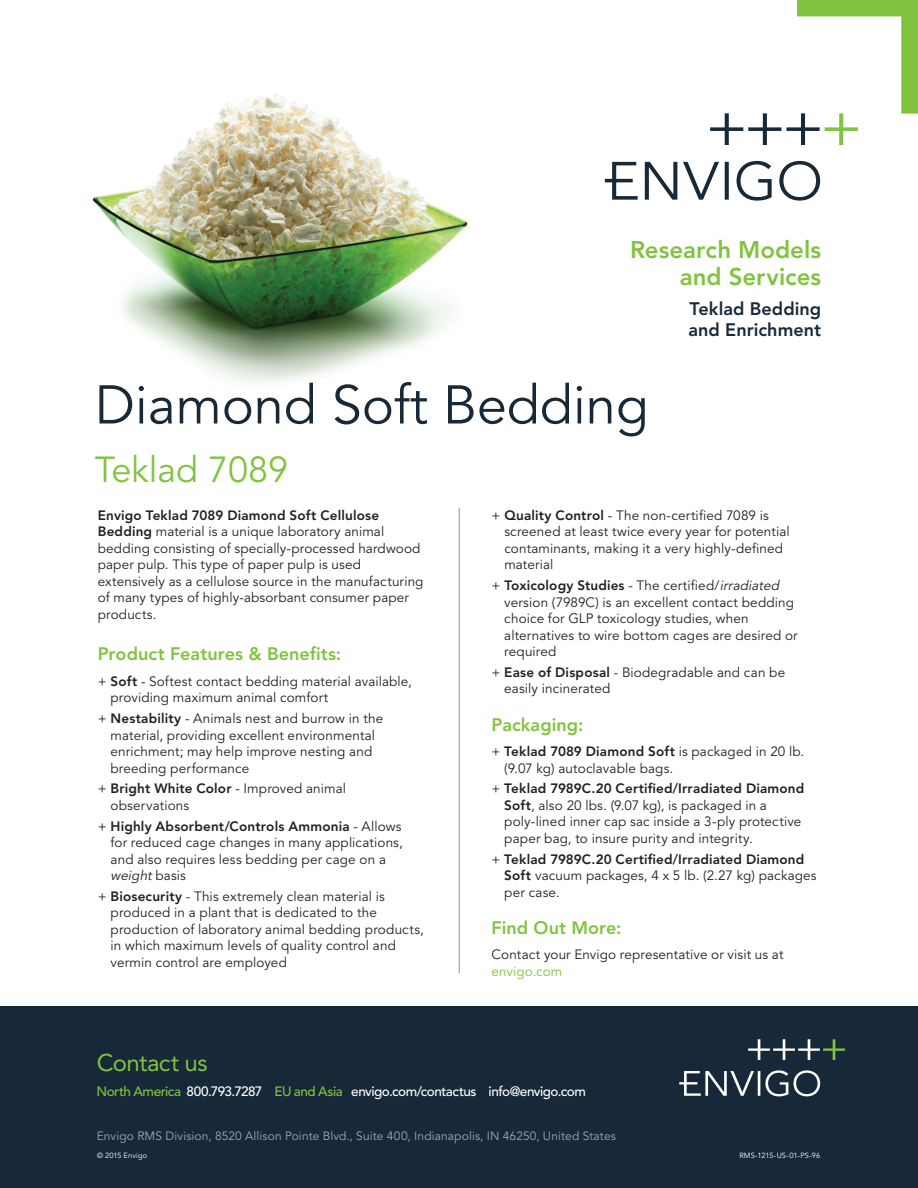
<style>
.page{position:relative;width:918px;height:1188px;background:#fff}
.page>*{position:absolute;margin:0;border:0;box-sizing:border-box;transform-origin:0 0}
.t1{font:54px "Avenir LT Std";color:#172938}
.t2{font:36px "Avenir LT Std";color:#81c340}
.t3{font:800 24px/27px "Avenir LT Std";color:#81c340;text-align:right}
.t4{font:24px "Avenir LT Std";letter-spacing:-.025em;color:#81c340}
.t5{font:800 18px "Avenir LT Std";color:#81c340}
.t6{font:800 18px/21px "Avenir LT Std";letter-spacing:.005em;color:#172938}
.t7{font:13.5px/16.5px "Avenir LT Std";letter-spacing:.01em;color:#231f20}
.t8{font:500 13.5px "Avenir LT Std";letter-spacing:-.035em;color:#fff}
.t9{font:13.5px "Avenir LT Std";letter-spacing:.01em;color:#81c340}
.t10{font:12px "Avenir LT Std";letter-spacing:.01em;color:#a2a7b2}
.t11{font:7.5px "Avenir LT Std";letter-spacing:-.005em;color:#fff}
.t12{font:7.5px "Avenir LT Std";letter-spacing:.015em;color:#fff}
.s1{font-weight:800}
.s2{font-style:italic}
.s3{color:#81c340}
</style>
<div class="page">
<svg style="left:605px;top:162px;width:33px;height:38px"></svg>
<svg style="left:645px;top:162px;width:32px;height:38px"></svg>
<svg style="left:683px;top:162px;width:36px;height:38px"></svg>
<svg style="left:725px;top:162px;width:4px;height:38px"></svg>
<svg style="left:737px;top:161px;width:35px;height:40px"></svg>
<svg style="left:779px;top:161px;width:41px;height:40px"></svg>
<img style="left:92px;top:94px;width:376px;height:289px">
<svg style="left:710px;top:0;width:208px;height:145px"></svg>
<hr style="left:459px;top:508px;width:1px;height:465px;background:#858e99">
<div style="left:0;top:1007px;width:918px;height:181px;background:#172938"></div>
<svg style="left:679px;top:1070px;width:109px;height:26px"></svg>
<svg style="left:794px;top:1070px;width:26px;height:26px"></svg>
<svg style="left:748px;top:1039px;width:97px;height:21px"></svg>
<h3 class="t3" style="left:630px;top:237px;width:193px">Research Models and Services</h3>
<h3 class="t6" style="left:688px;top:298px;width:134px">Teklad Bedding and Enrichment</h3>
<h1 class="t1" style="left:95px;top:374px;width:556px">Diamond Soft Bedding</h1>
<h2 class="t2" style="left:95px;top:449px;width:195px">Teklad 7089</h2>
<p class="t7" style="left:98px;top:507px;width:327px"><span class="s1">Envigo Teklad 7089 Diamond Soft Cellulose Bedding</span> material is a unique laboratory animal bedding consisting of specially-processed hardwood paper pulp. This type of paper pulp is used extensively as a cellulose source in the manufacturing of many types of highly-absorbant consumer paper products.</p>
<h3 class="t5" style="left:98px;top:644px;width:245px">Product Features &amp; Benefits:</h3>
<p class="t7" style="left:111px;top:673px;width:303px;text-indent:-13px">+ <span class="s1">Soft</span> - Softest contact bedding material available, providing maximum animal comfort</p>
<p class="t7" style="left:111px;top:711px;width:274px;text-indent:-13px">+ <span class="s1">Nestability</span> - Animals nest and burrow in the material, providing excellent environmental enrichment; may help improve nesting and breeding performance</p>
<p class="t7" style="left:111px;top:781px;width:237px;text-indent:-13px">+ <span class="s1">Bright White Color</span> - Improved animal observations</p>
<p class="t7" style="left:111px;top:818px;width:294px;text-indent:-13px">+ <span class="s1">Highly Absorbent/Controls Ammonia</span> - Allows for reduced cage changes in many applications, and also requires less bedding per cage on a <span class="s2">weight</span> ba s i s</p>
<p class="t7" style="left:111px;top:888px;width:315px;text-indent:-13px">+ <span class="s1">Biosecurity</span> - This extremely clean material is produced in a plant that is dedicated to the production of laboratory animal bedding products, in which maximum levels of quality control and vermin control are employed</p>
<p class="t7" style="left:504px;top:507px;width:287px;text-indent:-13px">+ <span class="s1">Quality Control</span> - The non-certified 7089 is screened at least twice every year for potential contaminants, making it a very highly-defined material</p>
<p class="t7" style="left:504px;top:578px;width:295px;text-indent:-13px">+ <span class="s1">Toxicology Studies</span> - The certified/<span class="s2">irradiated </span>version (7989C) is an excellent contact bedding choice for GLP toxicology studies, when alternatives to wire bottom cages are desired or required</p>
<p class="t7" style="left:504px;top:664px;width:282px;text-indent:-13px">+ <span class="s1">Ease of Disposal</span> - Biodegradable and can be easily incinerated</p>
<h3 class="t5" style="left:492px;top:714px;width:93px">Packaging:</h3>
<p class="t7" style="left:504px;top:744px;width:302px;text-indent:-13px">+ <span class="s1">Teklad 7089 Diamond Soft</span> is packaged in 20 lb. (9.07 kg) autoclavable bags.</p>
<p class="t7" style="left:504px;top:781px;width:302px;text-indent:-13px">+ <span class="s1">Teklad 7989C.20 Certified/Irradiated Diamond Soft</span>, also 20 lbs. (9.07 kg), is packaged in a poly-lined inner cap sac inside a 3-ply protective paper bag, to insure purity and integrity.</p>
<p class="t7" style="left:504px;top:851px;width:314px;text-indent:-13px">+ <span class="s1">Teklad 7989C.20 Certified/Irradiated Diamond<br>Soft</span> vacuum packages, 4 x 5 lb. (2.27 kg) packages per case.</p>
<h3 class="t5" style="left:492px;top:917px;width:131px">Find Out More:</h3>
<p class="t7" style="left:492px;top:947px;width:293px">Contact your Envigo representative or visit us at</p>
<p class="t9" style="left:492px;top:963px;width:72px">envigo.com</p>
<h3 class="t4" style="left:97px;top:1049px;width:112px">Contact us</h3>
<p class="t8" style="left:97px;top:1084px;width:491px"><span class="s3">North America</span> 800.793.7287 <span class="s3">EU and Asia</span> envigo.com/contactus info@envigo.com</p>
<p class="t10" style="left:97px;top:1128px;width:521px">Envigo RMS Division, 8520 Allison Pointe Blvd., Suite 400, Indianapolis, IN 46250, United States</p>
<p class="t12" style="left:97px;top:1151px;width:52px">© 2015 Envigo</p>
<p class="t11" style="left:739px;top:1151px;width:82px">RMS-1215-US-01-PS-96</p>
</div>
